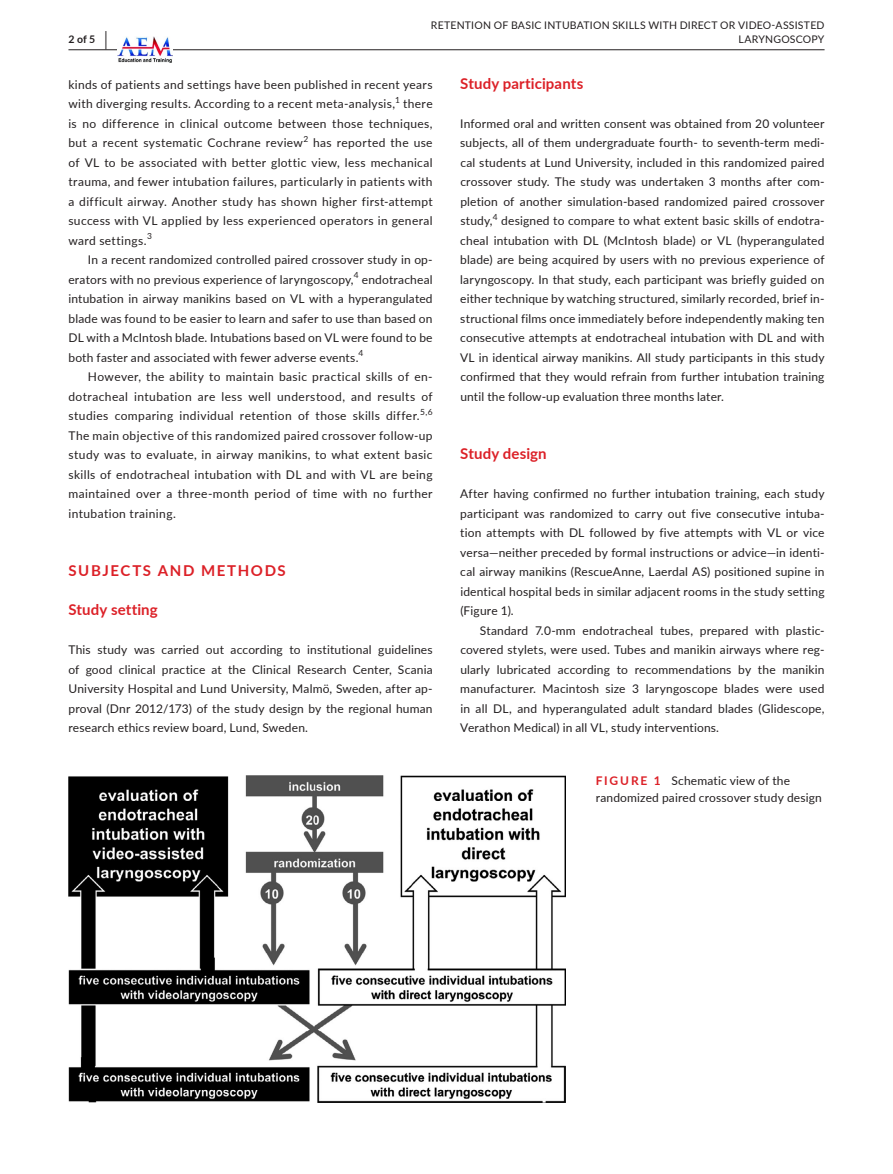
<style>
.page{position:relative;width:893px;height:1174px;background:#fff}
.page>*{position:absolute;margin:0;border:0;box-sizing:border-box;transform-origin:0 0}
.t1{font:700 15px "Lato";letter-spacing:.01em;color:#dc2027}
.t2{font:700 15px "Lato";letter-spacing:.11em;color:#dc2027}
.t3{font:12px/19.5px "Lato";letter-spacing:.015em;color:#231f20;text-align:justify}
.t4{font:10.5px/13.5px "Lato";letter-spacing:.02em;color:#231f20;text-align:right}
.t5{font:700 10.5px "Lato";color:#231f20}
.s1{font-size:19.5px}
.s2{font-weight:700;color:#dc2027}
</style>
<div class="page">
<hr style="left:68px;top:49px;width:756px;height:1px;background:#231f20">
<img style="left:117px;top:37px;width:55px;height:25px">
<img style="left:68px;top:775px;width:498px;height:328px">
<p class="t5" style="left:68px;top:31px;width:40px">2 of 5 <span class="s1">|</span></p>
<p class="t4" style="left:431px;top:18px;width:395px">RETENTION OF BASIC INTUBATION SKILLS WITH DIRECT OR VIDEO-ASSISTED<br>LARYNGOSCOPY</p>
<p class="t3" style="left:68px;top:74px;width:366px">kinds of patients and settings have been published in recent years with diverging results. According to a recent meta-analysis,<sup>1</sup> there is no difference in clinical outcome between those techniques, but a recent systematic Cochrane review<sup>2</sup> has reported the use of VL to be associated with better glottic view, less mechanical trauma, and fewer intubation failures, particularly in patients with a difficult airway. Another study has shown higher first-attempt success with VL applied by less experienced operators in general ward settings.<sup>3</sup></p>
<p class="t3" style="left:68px;top:249px;width:366px;text-indent:20px">In a recent randomized controlled paired crossover study in op&shy;erators with no previous experience of laryngoscopy,<sup>4</sup> endotracheal intubation in airway manikins based on VL with a hyperangulated blade was found to be easier to learn and safer to use than based on DL with a McIntosh blade. Intubations based on VL were found to be both faster and associated with fewer adverse events.<sup>4</sup></p>
<p class="t3" style="left:68px;top:366px;width:366px;text-indent:20px">However, the ability to maintain basic practical skills of en&shy;dotracheal intubation are less well understood, and results of studies comparing individual retention of those skills differ.<sup>5,6<br></sup>The main objective of this randomized paired crossover follow-up study was to evaluate, in airway manikins, to what extent basic skills of endotracheal intubation with DL and with VL are being maintained over a three-month period of time with no further intubation training.</p>
<p class="t1" style="left:460px;top:72px;width:124px">Study participants</p>
<p class="t3" style="left:460px;top:113px;width:366px">Informed oral and written consent was obtained from 20 volunteer subjects, all of them undergraduate fourth- to seventh-term medi&shy;cal students at Lund University, included in this randomized paired crossover study. The study was undertaken 3 months after com&shy;pletion of another simulation-based randomized paired crossover study,<sup>4</sup> designed to compare to what extent basic skills of endotra&shy;cheal intubation with DL (McIntosh blade) or VL (hyperangulated blade) are being acquired by users with no previous experience of laryngoscopy. In that study, each participant was briefly guided on either technique by watching structured, similarly recorded, brief in&shy;structional films once immediately before independently making ten consecutive attempts at endotracheal intubation with DL and with VL in identical airway manikins. All study participants in this study confirmed that they would refrain from further intubation training until the follow-up evaluation three months later.</p>
<p class="t1" style="left:460px;top:443px;width:88px">Study design</p>
<p class="t3" style="left:460px;top:483px;width:366px">After having confirmed no further intubation training, each study participant was randomized to carry out five consecutive intuba&shy;tion attempts with DL followed by five attempts with VL or vice versa—neither preceded by formal instructions or advice—in identi&shy;cal airway manikins (RescueAnne, Laerdal AS) positioned supine in identical hospital beds in similar adjacent rooms in the study setting (Figure 1).</p>
<p class="t3" style="left:460px;top:620px;width:366px;text-indent:20px">Standard 7.0-mm endotracheal tubes, prepared with plastic&shy;covered stylets, were used. Tubes and manikin airways where reg&shy;ularly lubricated according to recommendations by the manikin manufacturer. Macintosh size 3 laryngoscope blades were used in all DL, and hyperangulated adult standard blades (Glidescope, Verathon Medical) in all VL, study interventions.</p>
<p class="t2" style="left:68px;top:560px;width:219px">SUBJECTS AND METHODS</p>
<p class="t1" style="left:68px;top:599px;width:91px">Study setting</p>
<p class="t3" style="left:68px;top:639px;width:366px">This study was carried out according to institutional guidelines of good clinical practice at the Clinical Research Center, Scania University Hospital and Lund University, Malmö, Sweden, after ap&shy;proval (Dnr 2012/173) of the study design by the regional human research ethics review board, Lund, Sweden.</p>
<p class="t3" style="left:596px;top:772px;width:228px;line-height:16.5px"><span class="s2">FIGURE 1</span> Schematic view of the randomized paired crossover study design</p>
</div>
